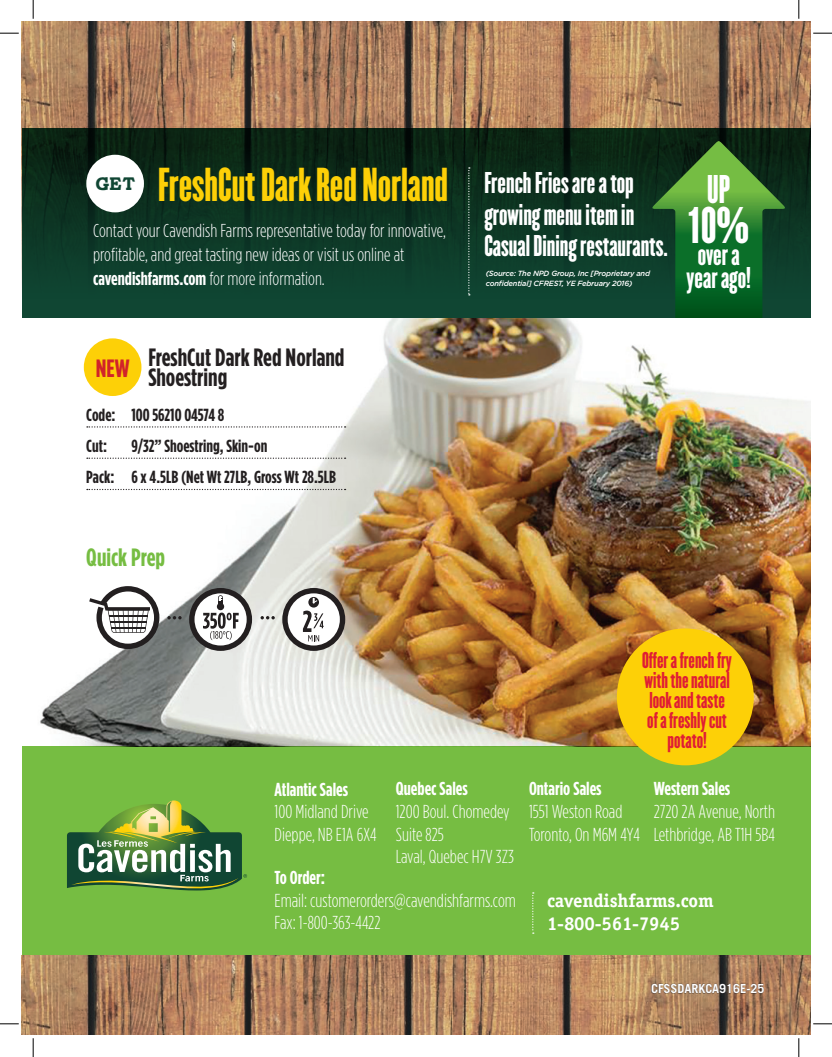
<style>
.page{position:relative;width:832px;height:1057px;background:#fff}
.page>*{position:absolute;margin:0;border:0;box-sizing:border-box;transform-origin:0 0}
.t1{font:45px "Champion HTF Featherweight";color:#fff}
.t2{font:41.5px "Champion HTF Featherweight";color:#fdd007}
.t3{font:35px "Champion HTF Featherweight";color:#fff}
.t4{font:26.25px/31.5px "Champion HTF Featherweight";color:#fff}
.t5{font:700 condensed 25px/20px "Gotham HTF";color:#231f20}
.t6{font:700 condensed 25px "Gotham HTF";color:#76bd42}
.t7{font:700 condensed 25px "Gotham HTF";color:#d1232a}
.t8{font:20px/20px "Champion HTF Featherweight";color:#e01d34;text-align:center}
.t9{font:300 condensed 18.75px/22.5px "Gotham HTF";color:#fff}
.t10{font:700 condensed 18.75px "Gotham HTF";color:#fff}
.t11{font:700 18.75px/22.5px "Officina Serif";letter-spacing:-.01em;color:#fff}
.t12{font:300 condensed 18.62px/23.9px "Gotham HTF";color:#fff}
.t13{font:18px "Carton";color:#104633}
.t14{font:700 condensed 17.5px/31.2px "Gotham HTF";color:#231f20}
.t15{font:700 12.5px "Trade Gothic";color:#fff}
.t16{font:italic 500 7.5px/10px "Gotham";letter-spacing:-.025em;color:#fff}
.s1{font-weight:700}
</style>
<div class="page">
<img style="left:40px;top:318px;width:769px;height:428px">
<img style="left:22px;top:22px;width:787px;height:107px">
<img style="left:22px;top:955px;width:787px;height:79px">
<div style="left:22px;top:129px;width:787px;height:189px;background:linear-gradient(to bottom,#0a1f10,#104a37)"></div>
<svg style="left:87px;top:426px;width:258px;height:1px"></svg>
<svg style="left:87px;top:457px;width:258px;height:2px"></svg>
<svg style="left:87px;top:489px;width:258px;height:1px"></svg>
<div style="left:22px;top:746px;width:787px;height:209px;background:#76bd42"></div>
<svg style="left:67px;top:800px;width:180px;height:91px"></svg>
<svg style="left:167px;top:616px;width:14px;height:3px"></svg>
<svg style="left:260px;top:616px;width:15px;height:3px"></svg>
<svg style="left:89px;top:586px;width:70px;height:63px"></svg>
<hr style="left:111px;top:627px;width:34px;height:1px;background:#231f20">
<hr style="left:110px;top:621px;width:36px;height:1px;background:#231f20">
<hr style="left:109px;top:615px;width:38px;height:1px;background:#231f20">
<svg style="left:189px;top:588px;width:63px;height:62px"></svg>
<svg style="left:282px;top:588px;width:63px;height:62px"></svg>
<div style="left:86px;top:155px;width:58px;height:57px;background:#fff;border-radius:50%"></div>
<div style="left:84px;top:338px;width:57px;height:58px;background:#fdd007;border-radius:50%"></div>
<div style="left:616px;top:628px;width:137px;height:137px;background:#fdd007;border-radius:50%"></div>
<svg style="left:468px;top:167px;width:1px;height:128px"></svg>
<svg style="left:532px;top:892px;width:1px;height:41px"></svg>
<svg style="left:652px;top:141px;width:132px;height:177px;background:#20642a"></svg>
<div style="left:651px;top:983px;width:113px;height:11px;background:#231f20;opacity:.75"></div>
<svg style="left:0;top:32px;width:19px;height:2px"></svg>
<svg style="left:813px;top:32px;width:18px;height:2px"></svg>
<svg style="left:0;top:1023px;width:19px;height:1px"></svg>
<svg style="left:813px;top:1023px;width:18px;height:1px"></svg>
<svg style="left:32px;top:0;width:2px;height:19px"></svg>
<svg style="left:32px;top:1038px;width:2px;height:18px"></svg>
<svg style="left:798px;top:0;width:1px;height:19px"></svg>
<svg style="left:798px;top:1038px;width:1px;height:18px"></svg>
<p class="t13" style="left:95px;top:176px;width:42px">GET</p>
<h2 class="t2" style="left:158px;top:158px;width:291px">FreshCut Dark Red Norland</h2>
<p class="t12" style="left:93px;top:218px;width:354px">Contact your Cavendish Farms representative today for innovative, profitable, and great tasting new ideas or visit us online at <span class="s1">cavendishfarms.com</span> for more information.</p>
<h3 class="t7" style="left:96px;top:353px;width:35px">NEW</h3>
<h3 class="t5" style="left:148px;top:346px;width:198px">FreshCut Dark Red Norland<br>Shoestring</h3>
<p class="t14" style="left:86px;top:398px;width:140px">Code: 100 56210 04574 8<br>Cut:</p>
<p class="t14" style="left:86px;top:429px;width:251px;text-indent:45px">9/32” Shoestring, Skin-on<br>Pack: 6 x 4.5LB (Net Wt 27LB, Gross Wt 28.5LB</p>
<h3 class="t6" style="left:86px;top:542px;width:80px">Quick Prep</h3>
<h3 class="t4" style="left:484px;top:168px;width:185px">French Fries are a top growing menu item in<br>Casual Dining restaurants.</h3>
<p class="t16" style="left:485px;top:268px;width:166px">(Source: The NPD Group, Inc [Proprietary and confidential] CFREST, YE February 2016)</p>
<h3 class="t3" style="left:707px;top:167px;width:24px">UP</h3>
<h1 class="t1" style="left:688px;top:196px;width:62px">10%</h1>
<h3 class="t4" style="left:686px;top:245px;width:66px;line-height:22.5px;text-align:center">over a year ago!</h3>
<p class="t8" style="left:642px;top:651px;width:91px">Offer a french fry with the natural look and taste of a freshly cut potato!</p>
<p class="t10" style="left:395px;top:778px;width:73px">Quebec Sales</p>
<p class="t9" style="left:395px;top:799px;width:120px">1200 Boul. Chomedey<br>Suite 825<br>Laval, Quebec H7V 3Z3</p>
<p class="t10" style="left:274px;top:778px;width:75px">Atlantic Sales</p>
<p class="t9" style="left:274px;top:800px;width:103px">100 Midland Drive<br>Dieppe, NB E1A 6X4</p>
<p class="t10" style="left:274px;top:867px;width:52px">To Order:</p>
<p class="t9" style="left:274px;top:888px;width:243px">Email: customerorders@cavendishfarms.com<br>Fax: 1-800-363-4422</p>
<p class="t10" style="left:529px;top:778px;width:74px">Ontario Sales</p>
<p class="t9" style="left:529px;top:799px;width:112px">1551 Weston Road<br>Toronto, On M6M 4Y4</p>
<p class="t10" style="left:653px;top:778px;width:78px">Western Sales</p>
<p class="t9" style="left:653px;top:799px;width:123px">2720 2A Avenue, North<br>Lethbridge, AB T1H 5B4</p>
<p class="t11" style="left:547px;top:889px;width:168px">cavendishfarms.com<br>1-800-561-7945</p>
<p class="t15" style="left:651px;top:981px;width:115px">CFSSDARKCA916E-25</p>
</div>
